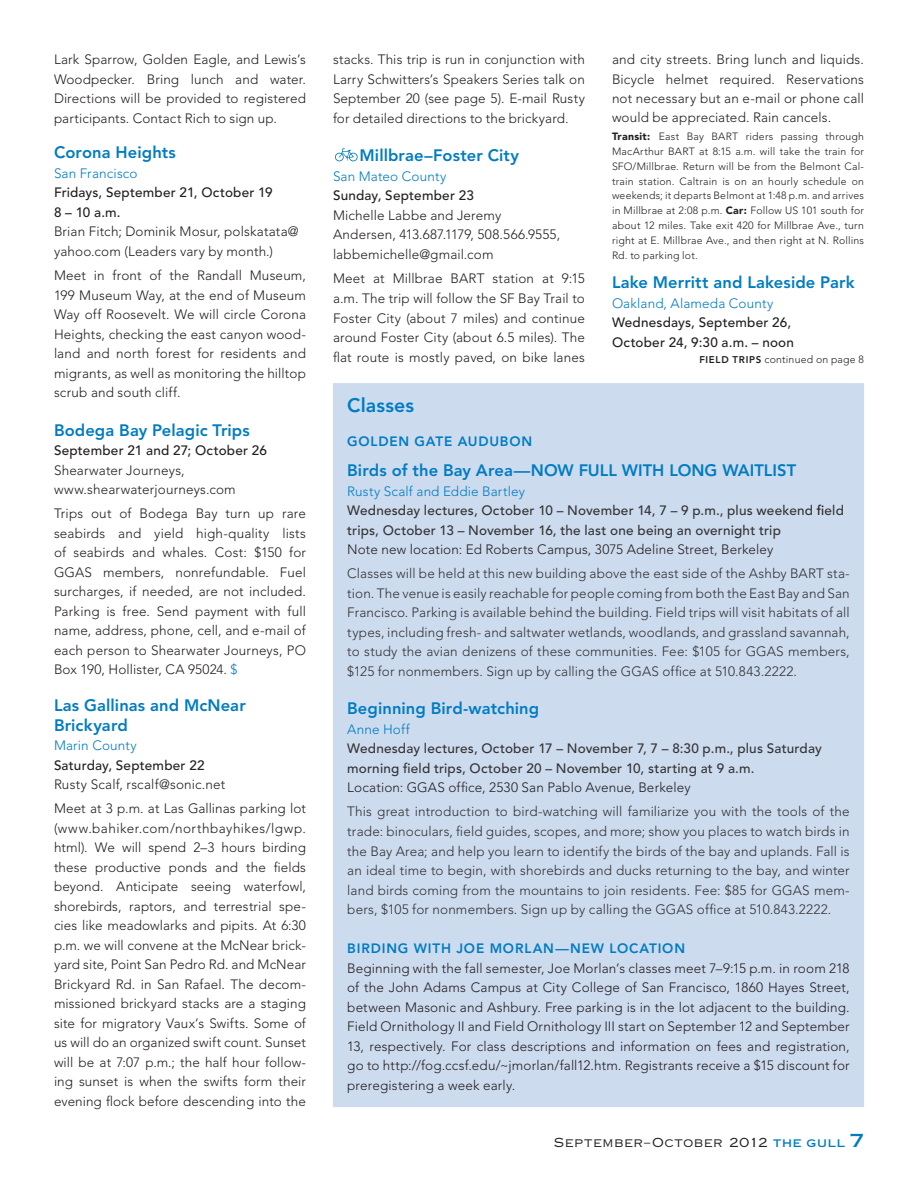
<style>
.page{position:relative;width:918px;height:1188px;background:#fff}
.page>*{position:absolute;margin:0;border:0;box-sizing:border-box;transform-origin:0 0}
.Sidebar_Headline_1{font:800 19.5px "Avenir";letter-spacing:.005em;color:#007cc2}
.Trips_1__Name{font:800 16.5px/19.5px "Avenir";letter-spacing:.005em;color:#007cc2}
.Trips_5__Description{font:300 13.5px/19.5px "Avenir";letter-spacing:.01em;color:#231f20;text-align:justify}
.Trips_5__Description-2{font:300 13.5px/19.5px "Avenir";letter-spacing:.01em;color:#333;text-align:justify}
.Trips_4__Leader{font:300 13.5px/19.5px "Avenir";letter-spacing:.01em;color:#231f20}
.Trips_3__Date{font:500 13.5px/19.5px "Avenir";letter-spacing:.015em;color:#333}
.Trips_3__Date-2{font:500 13.5px/19.5px "Avenir";letter-spacing:.015em;color:#231f20}
.Trips_2__Location{font:300 13.5px "Avenir";letter-spacing:.01em;color:#007cc2}
.Text-Subhead_1{font:800 13.5px "Avenir";letter-spacing:.06em;color:#007cc2}
.t1{font:12.6px "Copperplate Thirty Two AB";letter-spacing:.035em;color:#231f20}
.Trips_6__Directions{font:300 10.5px/15px "Avenir";letter-spacing:.02em;color:#231f20;text-align:justify}
.s1{color:#007cc2}
.s2{font-weight:900}
.s3{font-weight:800;font-size:9.75px}
.s4{color:#231f20}
.s5{font-family:"Copperplate Thirty One AB";font-size:10.5px;color:#007cc2}
.s6{font-family:"Copperplate Thirty One AB";font-size:18px;color:#007cc2}
</style>
<div class="page">
<svg style="left:335px;top:148px;width:23px;height:13px"></svg>
<div style="left:333px;top:384px;width:531px;height:723px;background:#cddbef"></div>
<p class="Trips_5__Description" style="left:54px;top:50px;width:254px">Lark Sparrow, Golden Eagle, and Lewis’s Woodpecker. Bring lunch and water.<br>Directions will be provided to registered participants. Contact Rich to sign up.</p>
<p class="Trips_1__Name" style="left:54px;top:143px;width:123px">Corona Heights</p>
<p class="Trips_2__Location" style="left:54px;top:165px;width:85px">San Francisco</p>
<p class="Trips_3__Date-2" style="left:54px;top:183px;width:220px">Fridays, September 21, October 19<br>8 – 10 a.m.</p>
<p class="Trips_4__Leader" style="left:54px;top:222px;width:246px">Brian Fitch; Dominik Mosur, polskatata@ yahoo.com (Leaders vary by month.)</p>
<p class="Trips_5__Description" style="left:54px;top:266px;width:254px">Meet in front of the Randall Museum, 199 Museum Way, at the end of Museum Way off Roosevelt. We will circle Corona Heights, checking the east canyon wood&shy;land and north forest for residents and migrants, as well as monitoring the hilltop scrub and south cliff.</p>
<p class="Trips_1__Name" style="left:54px;top:420px;width:197px">Bodega Bay Pelagic Trips</p>
<p class="Trips_3__Date-2" style="left:54px;top:441px;width:215px">September 21 and 27; October 26</p>
<p class="Trips_4__Leader" style="left:54px;top:460px;width:183px">Shearwater Journeys, www.shearwaterjourneys.com</p>
<p class="Trips_5__Description" style="left:54px;top:504px;width:254px">Trips out of Bodega Bay turn up rare seabirds and yield high-quality lists of seabirds and whales. Cost: $150 for GGAS members, nonrefundable. Fuel surcharges, if needed, are not included.<br>Parking is free. Send payment with full name, address, phone, cell, and e-mail of each person to Shearwater Journeys, PO Box 190, Hollister, CA 95024. <span class="s1">$</span></p>
<p class="Trips_1__Name" style="left:54px;top:696px;width:193px">Las Gallinas and McNear<br>Brickyard</p>
<p class="Trips_2__Location" style="left:54px;top:738px;width:84px">Marin County</p>
<p class="Trips_3__Date-2" style="left:54px;top:756px;width:152px">Saturday, September 22</p>
<p class="Trips_4__Leader" style="left:54px;top:775px;width:173px">Rusty Scalf, rscalf@sonic.net</p>
<p class="Trips_5__Description" style="left:54px;top:799px;width:254px">Meet at 3 p.m. at Las Gallinas parking lot (www.bahiker.com/northbayhikes/lgwp. html). We will spend 2–3 hours birding these productive ponds and the fields beyond. Anticipate seeing waterfowl, shorebirds, raptors, and terrestrial spe&shy;cies like meadowlarks and pipits. At 6:30 p.m. we will convene at the McNear brick&shy;yard site, Point San Pedro Rd. and McNear Brickyard Rd. in San Rafael. The decom&shy;missioned brickyard stacks are a staging site for migratory Vaux’s Swifts. Some of us will do an organized swift count. Sunset will be at 7:07 p.m.; the half hour follow&shy;ing sunset is when the swifts form their evening flock before descending into the</p>
<p class="Trips_5__Description" style="left:333px;top:50px;width:254px">stacks. This trip is run in conjunction with Larry Schwitters’s Speakers Series talk on September 20 (see page 5). E-mail Rusty for detailed directions to the brickyard.</p>
<p class="Trips_1__Name" style="left:360px;top:146px;width:161px">Millbrae–Foster City</p>
<p class="Trips_2__Location" style="left:333px;top:168px;width:115px">San Mateo County</p>
<p class="Trips_3__Date-2" style="left:333px;top:186px;width:142px">Sunday, September 23</p>
<p class="Trips_4__Leader" style="left:333px;top:205px;width:229px">Michelle Labbe and Jeremy<br>Andersen, 413.687.1179, 508.566.9555, labbemichelle@gmail.com</p>
<p class="Trips_5__Description" style="left:333px;top:269px;width:254px">Meet at Millbrae BART station at 9:15 a.m. The trip will follow the SF Bay Trail to Foster City (about 7 miles) and continue around Foster City (about 6.5 miles). The flat route is mostly paved, on bike lanes</p>
<p class="Trips_5__Description" style="left:612px;top:50px;width:253px">and city streets. Bring lunch and liquids.<br>Bicycle helmet required. Reservations not necessary but an e-mail or phone call would be appreciated. Rain cancels.</p>
<p class="Trips_6__Directions" style="left:612px;top:129px;width:254px"><span class="s2">Transit:</span> East Bay BART riders passing through MacArthur BART at 8:15 a.m. will take the train for SFO/Millbrae. Return will be from the Belmont Cal&shy;train station. Caltrain is on an hourly schedule on weekends; it departs Belmont at 1:48 p.m. and arrives in Millbrae at 2:08 p.m. <span class="s2">Car:</span> Follow US 101 south for about 12 miles. Take exit 420 for Millbrae Ave., turn right at E. Millbrae Ave., and then right at N. Rollins Rd. to parking lot.</p>
<p class="Trips_1__Name" style="left:612px;top:273px;width:244px">Lake Merritt and Lakeside Park</p>
<p class="Trips_2__Location" style="left:612px;top:295px;width:163px">Oakland, Alameda County</p>
<p class="Trips_3__Date-2" style="left:612px;top:313px;width:183px">Wednesdays, September 26,<br>October 24, 9:30 a.m. – noon</p>
<p class="Trips_6__Directions" style="left:699px;top:352px;width:166px"><span class="s3">FIELD TRIPS</span> continued on page 8</p>
<p class="Sidebar_Headline_1" style="left:347px;top:394px;width:68px">Classes</p>
<p class="Text-Subhead_1" style="left:347px;top:433px;width:187px">GOLDEN GATE AUDUBON</p>
<p class="Trips_1__Name" style="left:347px;top:461px;width:451px">Birds of the Bay Area—NOW FULL WITH LONG WAITLIST</p>
<p class="Trips_2__Location" style="left:347px;top:483px;width:179px">Rusty Scalf and Eddie Bartley</p>
<p class="Trips_3__Date" style="left:347px;top:501px;width:498px">Wednesday lectures, October 10 – November 14, 7 – 9 p.m., plus weekend <span class="s4">fi</span>eld trips, October 13 – November 16, the last one being an overnight trip</p>
<p class="Trips_4__Leader" style="left:347px;top:540px;width:428px">Note new location: Ed Roberts Campus, 3075 Adeline Street, Berkeley</p>
<p class="Trips_5__Description-2" style="left:347px;top:564px;width:504px">Classes will be held at this new building above the east side of the Ashby BART sta&shy;tion. The venue is easily reachable for people coming from both the East Bay and San Francisco. Parking is available behind the building. Field trips will visit habitats of all types, including fresh- and saltwater wetlands, woodlands, and grassland savannah, to study the avian denizens of these communities. Fee: $105 for GGAS members, $125 for nonmembers. Sign up by calling the GGAS office at 510.843.2222.</p>
<p class="Trips_1__Name" style="left:347px;top:699px;width:193px">Beginning Bird-watching</p>
<p class="Trips_2__Location" style="left:347px;top:721px;width:64px">Anne Hoff</p>
<p class="Trips_3__Date" style="left:347px;top:739px;width:476px">Wednesday lectures, October 17 – November 7, 7 – 8:30 p.m., plus Saturday morning field trips, October 20 – November 10, starting at 9 a.m.</p>
<p class="Trips_4__Leader" style="left:347px;top:778px;width:345px">Location: GGAS office, 2530 San Pablo Avenue, Berkeley</p>
<p class="Trips_5__Description-2" style="left:347px;top:802px;width:504px">This great introduction to bird-watching will familiarize you with the tools of the trade: binoculars, field guides, scopes, and more; show you places to watch birds in the Bay Area; and help you learn to identify the birds of the bay and uplands. Fall is an ideal time to begin, with shorebirds and ducks returning to the bay, and winter land birds coming from the mountains to join residents. Fee: $85 for GGAS mem&shy;bers, $105 for nonmembers. Sign up by calling the GGAS office at 510.843.2222.</p>
<p class="Text-Subhead_1" style="left:347px;top:940px;width:339px">BIRDING WITH JOE MORLAN—NEW LOCATION</p>
<p class="Trips_5__Description" style="left:347px;top:958px;width:504px">Beginning with the fall semester, Joe Morlan’s classes meet 7–9:15 p.m. in room 218 of the John Adams Campus at City College of San Francisco, 1860 Hayes Street, between Masonic and Ashbury. Free parking is in the lot adjacent to the building.<br>Field Ornithology II and Field Ornithology III start on September 12 and September 13, respectively. For class descriptions and information on fees and registration, go to http://fog.ccsf.edu/~jmorlan/fall12.htm. Registrants receive a $15 discount for preregistering a week early.</p>
<p class="t1" style="left:554px;top:1135px;width:312px">SEPTEMBER–OCTOBER 2012 <span class="s5">THE GULL</span> <span class="s6">7</span></p>
</div>
